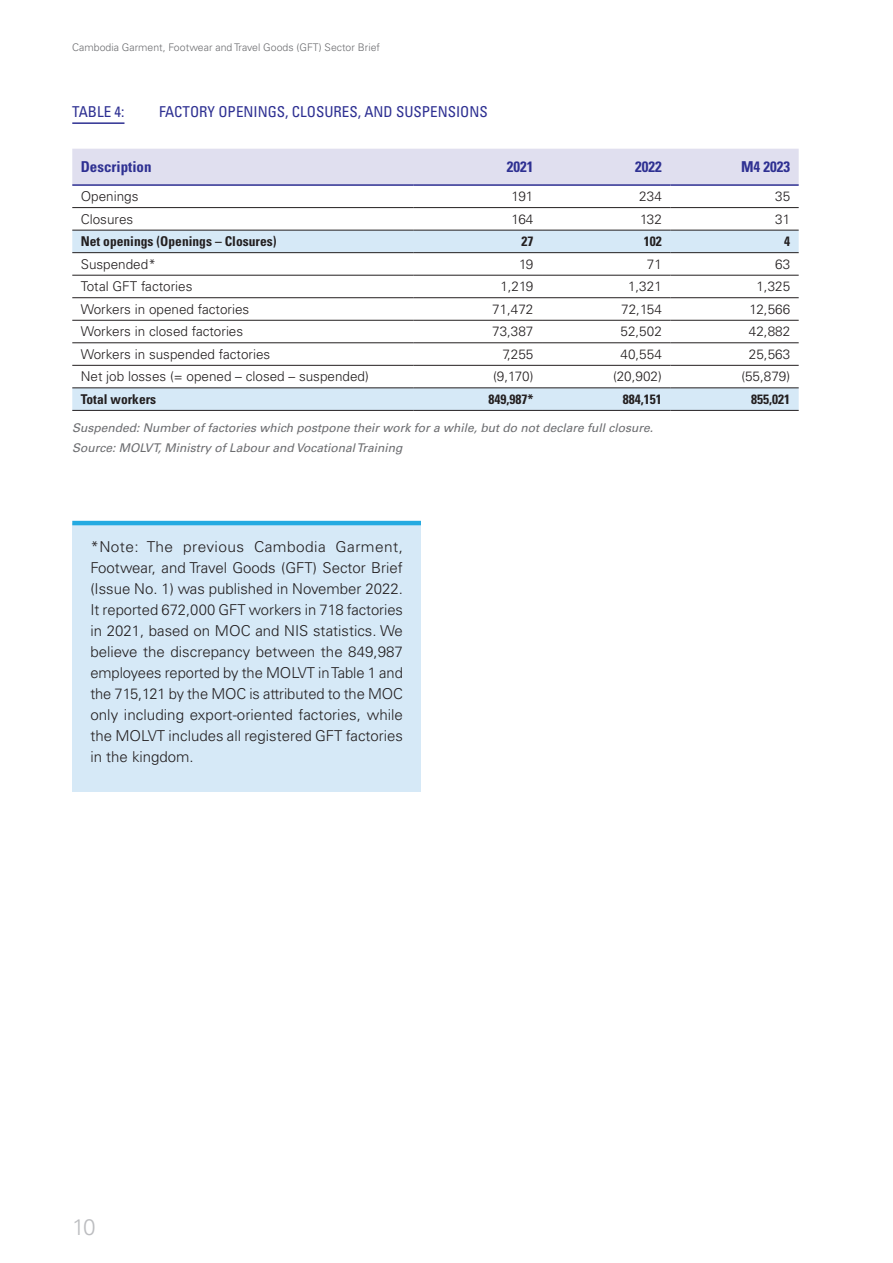
<style>
.page{position:relative;width:893px;height:1263px;background:#fff}
.page>*{position:absolute;margin:0;border:0;box-sizing:border-box;transform-origin:0 0}
.t1{font:300 22.5px "Univers LT Std";color:#bcbdc0}
.Body_text{font:300 15px/21px "Univers LT Std";color:#231f20;text-align:justify}
.Figure{font:condensed 15px "Univers LT Std";color:#2e3092}
.Body_text-2{font:700 condensed 15px "Univers LT Std";color:#2e3092}
.Body_text-3{font:300 13.5px "Univers LT Std";color:#231f20}
.Body_text-4{font:700 condensed 13.5px "Univers LT Std";color:#231f20}
.EN_Source{font:italic 12px "Univers LT Std";color:#6c6d70}
.t2{font:300 10.5px "Univers LT Std";color:#6c6d70}
</style>
<div class="page">
<hr style="left:72px;top:122px;width:52px;height:2px;background:#2e3092">
<div style="left:72px;top:149px;width:727px;height:35px;background:#e0dfef"></div>
<svg style="left:72px;top:231px;width:727px;height:179px"></svg>
<hr style="left:72px;top:207px;width:342px;height:1px;background:#231f20">
<hr style="left:414px;top:207px;width:128px;height:1px;background:#231f20">
<hr style="left:542px;top:207px;width:128px;height:1px;background:#231f20">
<hr style="left:670px;top:207px;width:129px;height:1px;background:#231f20">
<hr style="left:72px;top:230px;width:342px;height:1px;background:#231f20">
<hr style="left:414px;top:230px;width:128px;height:1px;background:#231f20">
<hr style="left:542px;top:230px;width:128px;height:1px;background:#231f20">
<hr style="left:670px;top:230px;width:129px;height:1px;background:#231f20">
<hr style="left:72px;top:252px;width:342px;height:1px;background:#231f20">
<hr style="left:414px;top:252px;width:128px;height:1px;background:#231f20">
<hr style="left:542px;top:252px;width:128px;height:1px;background:#231f20">
<hr style="left:670px;top:252px;width:129px;height:1px;background:#231f20">
<hr style="left:72px;top:275px;width:342px;height:1px;background:#231f20">
<hr style="left:414px;top:275px;width:128px;height:1px;background:#231f20">
<hr style="left:542px;top:275px;width:128px;height:1px;background:#231f20">
<hr style="left:670px;top:275px;width:129px;height:1px;background:#231f20">
<hr style="left:72px;top:297px;width:342px;height:1px;background:#231f20">
<hr style="left:414px;top:297px;width:128px;height:1px;background:#231f20">
<hr style="left:542px;top:297px;width:128px;height:1px;background:#231f20">
<hr style="left:670px;top:297px;width:129px;height:1px;background:#231f20">
<hr style="left:72px;top:320px;width:342px;height:1px;background:#231f20">
<hr style="left:414px;top:320px;width:128px;height:1px;background:#231f20">
<hr style="left:542px;top:320px;width:128px;height:1px;background:#231f20">
<hr style="left:670px;top:320px;width:129px;height:1px;background:#231f20">
<hr style="left:72px;top:342px;width:342px;height:1px;background:#231f20">
<hr style="left:414px;top:342px;width:128px;height:1px;background:#231f20">
<hr style="left:542px;top:342px;width:128px;height:1px;background:#231f20">
<hr style="left:670px;top:342px;width:129px;height:1px;background:#231f20">
<hr style="left:72px;top:365px;width:342px;height:1px;background:#231f20">
<hr style="left:414px;top:365px;width:128px;height:1px;background:#231f20">
<hr style="left:542px;top:365px;width:128px;height:1px;background:#231f20">
<hr style="left:670px;top:365px;width:129px;height:1px;background:#231f20">
<hr style="left:72px;top:388px;width:342px;height:1px;background:#231f20">
<hr style="left:414px;top:388px;width:128px;height:1px;background:#231f20">
<hr style="left:542px;top:388px;width:128px;height:1px;background:#231f20">
<hr style="left:670px;top:388px;width:129px;height:1px;background:#231f20">
<hr style="left:72px;top:410px;width:342px;height:1px;background:#231f20">
<hr style="left:414px;top:410px;width:128px;height:1px;background:#231f20">
<hr style="left:542px;top:410px;width:128px;height:1px;background:#231f20">
<hr style="left:670px;top:410px;width:129px;height:1px;background:#231f20">
<hr style="left:72px;top:184px;width:342px;height:2px;background:#2e3092">
<hr style="left:414px;top:184px;width:128px;height:2px;background:#2e3092">
<hr style="left:542px;top:184px;width:128px;height:2px;background:#2e3092">
<hr style="left:670px;top:184px;width:129px;height:2px;background:#2e3092">
<div style="left:72px;top:523px;width:349px;height:269px;background:#d6e9f7"></div>
<hr style="left:72px;top:521px;width:349px;height:4px;background:#24aae1">
<p class="t2" style="left:72px;top:41px;width:309px">Cambodia Garment, Footwear and Travel Goods (GFT) Sector Brief</p>
<p class="Figure" style="left:72px;top:102px;width:54px">TABLE 4:</p>
<p class="Figure" style="left:159px;top:102px;width:330px">FACTORY OPENINGS, CLOSURES, AND SUSPENSIONS</p>
<p class="Body_text-2" style="left:81px;top:158px;width:72px">Description</p>
<p class="Body_text-2" style="left:507px;top:158px;width:28px">2021</p>
<p class="Body_text-2" style="left:635px;top:158px;width:28px">2022</p>
<p class="Body_text-2" style="left:741px;top:158px;width:51px">M4 2023</p>
<p class="Body_text-3" style="left:81px;top:188px;width:59px">Openings</p>
<p class="Body_text-3" style="left:512px;top:188px;width:23px">191</p>
<p class="Body_text-3" style="left:639px;top:188px;width:24px">234</p>
<p class="Body_text-3" style="left:775px;top:188px;width:17px">35</p>
<p class="Body_text-3" style="left:81px;top:211px;width:54px">Closures</p>
<p class="Body_text-3" style="left:512px;top:211px;width:23px">164</p>
<p class="Body_text-3" style="left:640px;top:211px;width:23px">132</p>
<p class="Body_text-3" style="left:775px;top:211px;width:17px">31</p>
<p class="Body_text-4" style="left:81px;top:233px;width:197px">Net openings (Openings – Closures)</p>
<p class="Body_text-4" style="left:521px;top:233px;width:13px">27</p>
<p class="Body_text-4" style="left:644px;top:233px;width:19px">102</p>
<p class="Body_text-4" style="left:784px;top:233px;width:7px">4</p>
<p class="Body_text-3" style="left:81px;top:256px;width:77px">Suspended*</p>
<p class="Body_text-3" style="left:519px;top:256px;width:16px">19</p>
<p class="Body_text-3" style="left:647px;top:256px;width:17px">71</p>
<p class="Body_text-3" style="left:775px;top:256px;width:17px">63</p>
<p class="Body_text-3" style="left:81px;top:278px;width:113px">Total GFT factories</p>
<p class="Body_text-3" style="left:500px;top:278px;width:35px">1,219</p>
<p class="Body_text-3" style="left:628px;top:278px;width:35px">1,321</p>
<p class="Body_text-3" style="left:756px;top:278px;width:35px">1,325</p>
<p class="Body_text-3" style="left:81px;top:301px;width:170px">Workers in opened factories</p>
<p class="Body_text-3" style="left:492px;top:301px;width:43px">71,472</p>
<p class="Body_text-3" style="left:621px;top:301px;width:42px">72,154</p>
<p class="Body_text-3" style="left:750px;top:301px;width:42px">12,566</p>
<p class="Body_text-3" style="left:81px;top:323px;width:164px">Workers in closed factories</p>
<p class="Body_text-3" style="left:492px;top:323px;width:43px">73,387</p>
<p class="Body_text-3" style="left:621px;top:323px;width:43px">52,502</p>
<p class="Body_text-3" style="left:749px;top:323px;width:43px">42,882</p>
<p class="Body_text-3" style="left:81px;top:346px;width:191px">Workers in suspended factories</p>
<p class="Body_text-3" style="left:503px;top:346px;width:32px">7,255</p>
<p class="Body_text-3" style="left:621px;top:346px;width:43px">40,554</p>
<p class="Body_text-3" style="left:749px;top:346px;width:43px">25,563</p>
<p class="Body_text-3" style="left:81px;top:369px;width:290px">Net job losses (= opened – closed – suspended)</p>
<p class="Body_text-3" style="left:493px;top:369px;width:42px">(9,170)</p>
<p class="Body_text-3" style="left:613px;top:369px;width:50px">(20,902)</p>
<p class="Body_text-3" style="left:741px;top:369px;width:50px">(55,879)</p>
<p class="Body_text-4" style="left:81px;top:391px;width:77px">Total workers</p>
<p class="Body_text-4" style="left:488px;top:391px;width:46px">849,987*</p>
<p class="Body_text-4" style="left:623px;top:391px;width:40px">884,151</p>
<p class="Body_text-4" style="left:751px;top:391px;width:40px">855,021</p>
<p class="EN_Source" style="left:72px;top:421px;width:582px">Suspended: Number of factories which postpone their work for a while, but do not declare full closure.</p>
<p class="EN_Source" style="left:72px;top:440px;width:332px">Source: MOLVT, Ministry of Labour and Vocational Training</p>
<p class="Body_text" style="left:90px;top:536px;width:314px">*Note: The previous Cambodia Garment, Footwear, and Travel Goods (GFT) Sector Brief (Issue No. 1) was published in November 2022.<br>It reported 672,000 GFT workers in 718 factories in 2021, based on MOC and NIS statistics. We believe the discrepancy between the 849,987 employees reported by the MOLVT in Table 1 and the 715,121 by the MOC is attributed to the MOC only including export-oriented factories, while the MOLVT includes all registered GFT factories in the kingdom.</p>
<h1 class="t1" style="left:72px;top:1213px;width:25px">10</h1>
</div>
